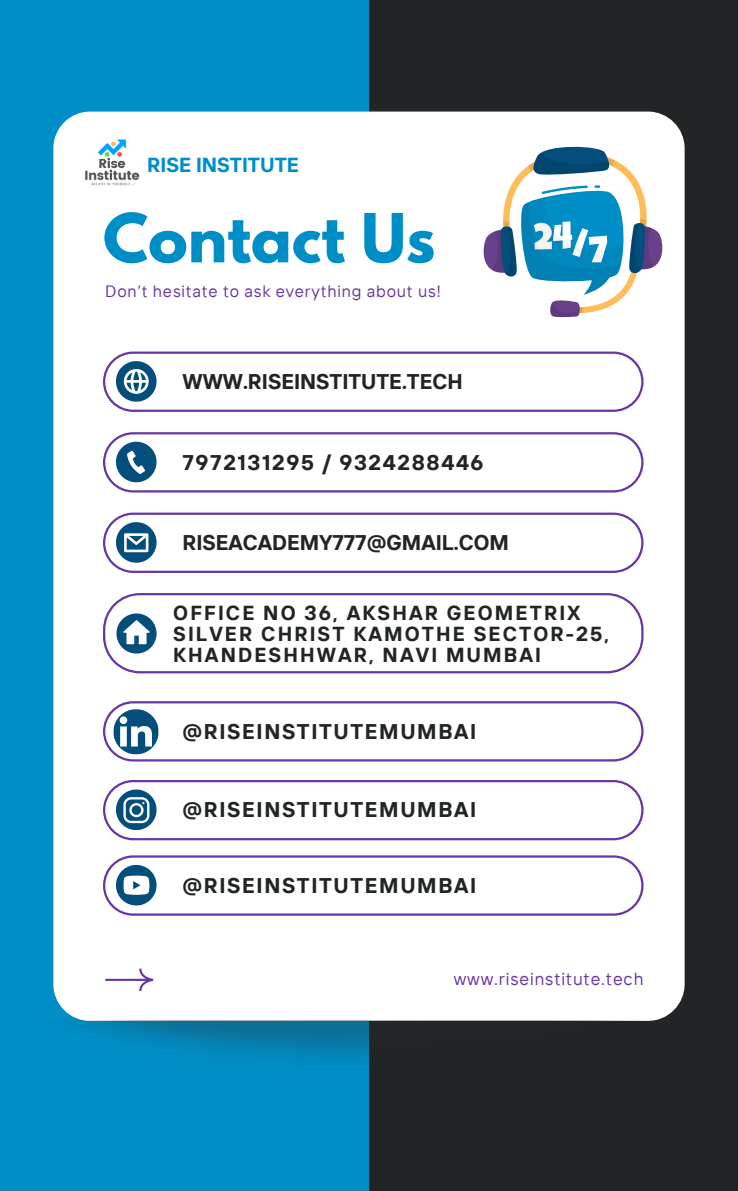
<style>
.page{position:relative;width:738px;height:1191px;background:#fff}
.page>*{position:absolute;margin:0;border:0;box-sizing:border-box;transform-origin:0 0}
.t1{font:700 59.8px "League Spartan";color:#008ec6}
.t2{font:700 21.2px "TT Interphases";letter-spacing:.075em;color:#212526}
.t3{font:700 21.2px "TT Interphases";color:#212526}
.t4{font:700 20.3px "TT Interphases";color:#008ec6}
.t5{font:700 20.2px/21px "TT Interphases";letter-spacing:.105em;color:#212526}
.t6{font:17.4px "TT Interphases";letter-spacing:.05em;color:#6735a4}
.t7{font:16.4px "TT Interphases";letter-spacing:.05em;color:#6735a4}
</style>
<div class="page">
<div style="left:0;top:0;width:737px;height:1190px;background:#212526"></div>
<div style="left:0;top:0;width:369px;height:1190px;background:#008ec6"></div>
<div style="left:53px;top:111px;width:631px;height:909px;background:#fff;border-radius:37px"></div>
<img style="left:80px;top:1020px;width:576px;height:38px">
<svg style="left:483px;top:146px;width:180px;height:172px"></svg>
<svg style="left:103px;top:593px;width:540px;height:80px"></svg>
<svg style="left:103px;top:351px;width:540px;height:60px"></svg>
<svg style="left:103px;top:512px;width:540px;height:60px"></svg>
<svg style="left:116px;top:613px;width:40px;height:40px"></svg>
<svg style="left:103px;top:432px;width:540px;height:60px"></svg>
<svg style="left:105px;top:968px;width:48px;height:22px"></svg>
<svg style="left:103px;top:701px;width:540px;height:60px"></svg>
<svg style="left:103px;top:780px;width:540px;height:59px"></svg>
<img style="left:85px;top:139px;width:55px;height:47px">
<svg style="left:103px;top:855px;width:540px;height:60px"></svg>
<p class="t4" style="left:147px;top:152px;width:153px">RISE INSTITUTE</p>
<p class="t1" style="left:103px;top:208px;width:333px">Contact Us</p>
<p class="t7" style="left:105px;top:280px;width:337px">Don’t hesitate to ask everything about us!</p>
<p class="t3" style="left:182px;top:368px;width:281px">WWW.RISEINSTITUTE.TECH</p>
<p class="t2" style="left:182px;top:448px;width:302px">7972131295 / 9324288446</p>
<p class="t3" style="left:182px;top:528px;width:327px">RISEACADEMY777@GMAIL.COM</p>
<p class="t5" style="left:173px;top:601px;width:437px">OFFICE NO 36, AKSHAR GEOMETRIX<br>SILVER CHRIST KAMOTHE SECTOR-25,<br>KHANDESHHWAR, NAVI MUMBAI</p>
<p class="t2" style="left:182px;top:717px;width:295px">@RISEINSTITUTEMUMBAI</p>
<p class="t2" style="left:182px;top:796px;width:295px">@RISEINSTITUTEMUMBAI</p>
<p class="t2" style="left:182px;top:871px;width:295px">@RISEINSTITUTEMUMBAI</p>
<p class="t6" style="left:453px;top:967px;width:191px">www.riseinstitute.tech</p>
</div>
